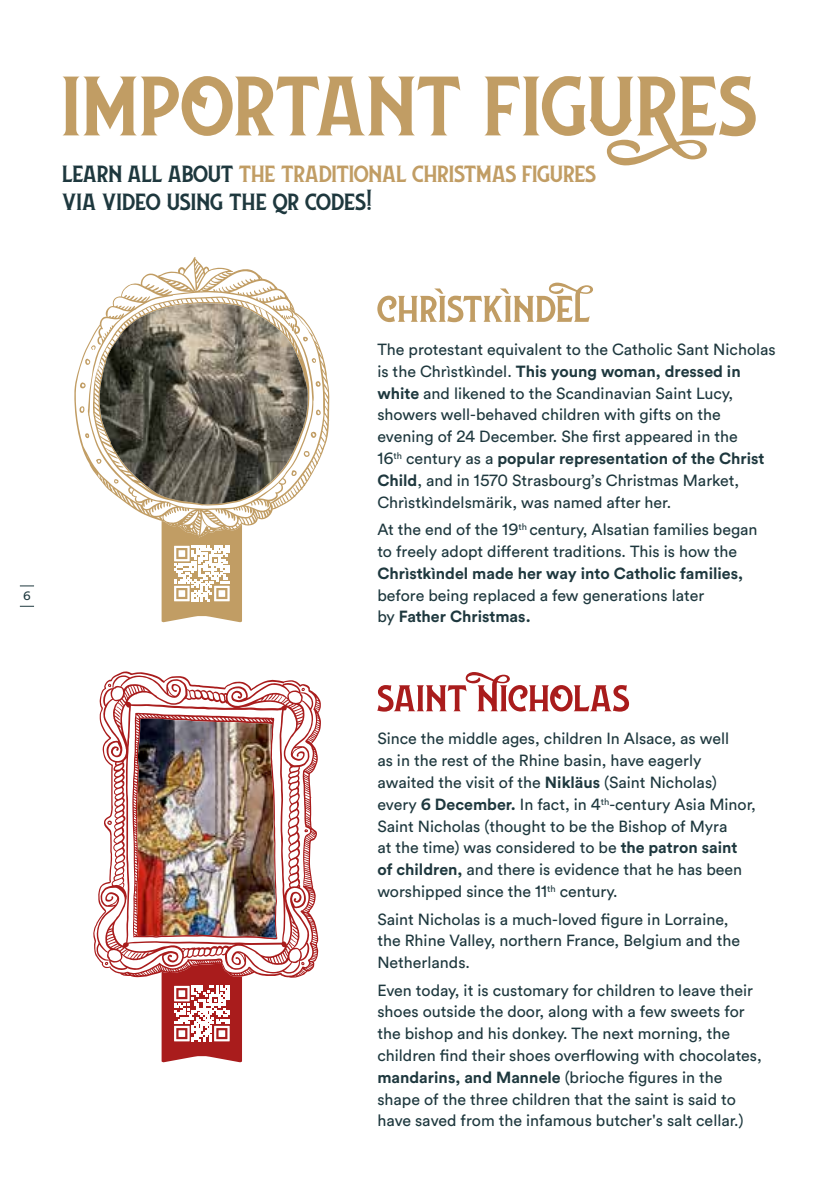
<style>
.page{position:relative;width:840px;height:1191px;background:#fff}
.page>*{position:absolute;margin:0;border:0;box-sizing:border-box;transform-origin:0 0}
.t1{font:120px "Lansdowne";letter-spacing:-.005em;color:#c19d64}
.t2{font:53px "Lansdowne";letter-spacing:-.01em;color:#a91c1c}
.t3{font:53px "Lansdowne";letter-spacing:-.005em;color:#c19d64}
.t4{font:33.4px/28px "Lansdowne";letter-spacing:-.01em;color:#1e383e}
.t5{font:16px/21.8px "Circular Air Pro";color:#1e383e}
.t6{font:700 16px "Circular Air Pro";color:#1e383e}
.t7{font:12px "Circular Air Pro";color:#1e383e}
.s1{color:#c19d64}
.s2{font-weight:700}
</style>
<div class="page">
<svg style="left:20px;top:585px;width:14px;height:1px"></svg>
<svg style="left:20px;top:606px;width:14px;height:1px"></svg>
<svg style="left:74px;top:257px;width:210px;height:269px"></svg>
<svg style="left:161px;top:506px;width:81px;height:116px"></svg>
<svg style="left:93px;top:296px;width:192px;height:210px"></svg>
<img style="left:99px;top:303px;width:171px;height:201px">
<svg style="left:270px;top:292px;width:59px;height:212px"></svg>
<svg style="left:161px;top:978px;width:81px;height:84px"></svg>
<svg style="left:93px;top:671px;width:228px;height:307px"></svg>
<img style="left:137px;top:718px;width:139px;height:219px">
<svg style="left:107px;top:820px;width:5px;height:5px"></svg>
<svg style="left:304px;top:829px;width:4px;height:3px"></svg>
<p class="t7" style="left:23px;top:588px;width:9px">6</p>
<h1 class="t1" style="left:62px;top:45px;width:698px">important figures</h1>
<h3 class="t4" style="left:62px;top:159px;width:535px">learn all about <span class="s1">the traditional christmas figures </span>via video using the qr codes!</h3>
<h2 class="t3" style="left:377px;top:282px;width:242px">chrìstkìndel</h2>
<p class="t5" style="left:377px;top:338px;width:400px">The protestant equivalent to the Catholic Sant Nicholas is the Chrìstkìndel. <span class="s2">This young woman, dressed in white</span> and likened to the Scandinavian Saint Lucy, showers well-behaved children with gifts on the evening of 24 December. She first appeared in the<br>16<sup>th</sup> century as a <span class="s2">popular representation of the Christ Child</span>, and in 1570 Strasbourg’s Christmas Market, Chrìstkìndelsmärik, was named after her.</p>
<p class="t5" style="left:377px;top:518px;width:381px">At the end of the 19<sup>th</sup> century, Alsatian families began to freely adopt different traditions. This is how the</p>
<p class="t6" style="left:377px;top:562px;width:367px">Chrìstkìndel made her way into Catholic families,</p>
<p class="t5" style="left:377px;top:583px;width:328px">before being replaced a few generations later by <span class="s2">Father Christmas.</span></p>
<h2 class="t2" style="left:377px;top:671px;width:255px">saint nicholas</h2>
<p class="t5" style="left:377px;top:727px;width:380px">Since the middle ages, children In Alsace, as well<br>as in the rest of the Rhine basin, have eagerly awaited the visit of the <span class="s2">Nikläus</span> (Saint Nicholas) every <span class="s2">6 December.</span> In fact, in 4<sup>th</sup>-century Asia Minor, Saint Nicholas (thought to be the Bishop of Myra<br>at the time) was considered to be <span class="s2">the patron saint of children,</span> and there is evidence that he has been worshipped since the 11<sup>th</sup> century.</p>
<p class="t5" style="left:377px;top:907px;width:364px">Saint Nicholas is a much-loved figure in Lorraine, the Rhine Valley, northern France, Belgium and the<br>Netherlands.</p>
<p class="t5" style="left:377px;top:978px;width:386px">Even today, it is customary for children to leave their shoes outside the door, along with a few sweets for the bishop and his donkey. The next morning, the children find their shoes overflowing with chocolates, <span class="s2">mandarins, and Mannele</span> (brioche figures in the shape of the three children that the saint is said to have saved from the infamous butcher's salt cellar.)</p>
</div>
